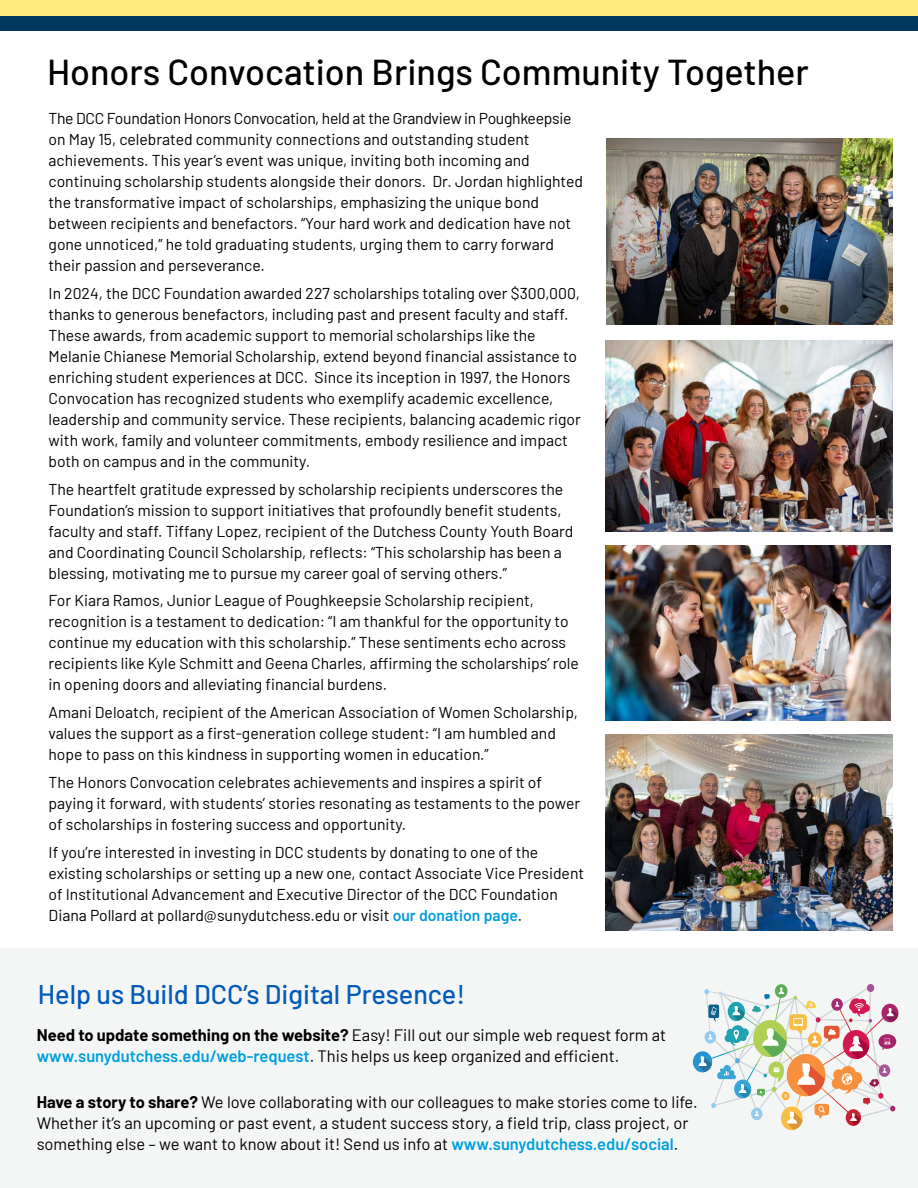
<style>
.page{position:relative;width:918px;height:1188px;background:#fff}
.page>*{position:absolute;margin:0;border:0;box-sizing:border-box;transform-origin:0 0}
.P{font:500 36px "Barlow";color:#000}
.t1{font:500 27px "Barlow";color:#035bb9}
.P-2{font:16.5px/21px "Barlow";color:#000}
.P-3{font:15.75px/21px "Barlow";color:#000}
.s1{font-weight:600;color:#009edc}
.s2{font-weight:700}
</style>
<div class="page">
<div style="left:0;top:8px;width:918px;height:22px;background:#01385e"></div>
<div style="left:0;top:0;width:918px;height:16px;background:#ffea7d"></div>
<img style="left:606px;top:734px;width:286px;height:196px">
<img style="left:606px;top:341px;width:286px;height:190px">
<img style="left:606px;top:546px;width:285px;height:174px">
<img style="left:607px;top:138px;width:285px;height:187px">
<div style="left:0;top:948px;width:918px;height:240px;background:#f4f6f5"></div>
<div style="left:693px;top:1051px;width:19px;height:21px;background:#2793d1;border-radius:50%"></div>
<div style="left:867px;top:984px;width:7px;height:8px;background:#a75199;border-radius:50%"></div>
<svg style="left:775px;top:984px;width:12px;height:14px"></svg>
<svg style="left:699px;top:986px;width:199px;height:144px"></svg>
<p class="P" style="left:47px;top:45px;width:763px">Honors Convocation Brings Community Together</p>
<p class="P-3" style="left:49px;top:107px;width:536px">The DCC Foundation Honors Convocation, held at the Grandview in Poughkeepsie on May 15, celebrated community connections and outstanding student achievements. This year’s event was unique, inviting both incoming and continuing scholarship students alongside their donors. Dr. Jordan highlighted the transformative impact of scholarships, emphasizing the unique bond between recipients and benefactors. “Your hard work and dedication have not gone unnoticed,” he told graduating students, urging them to carry forward their passion and perseverance.</p>
<p class="P-3" style="left:49px;top:282px;width:534px">In 2024, the DCC Foundation awarded 227 scholarships totaling over $300,000, thanks to generous benefactors, including past and present faculty and staff.<br>These awards, from academic support to memorial scholarships like the Melanie Chianese Memorial Scholarship, extend beyond financial assistance to enriching student experiences at DCC. Since its inception in 1997, the Honors Convocation has recognized students who exemplify academic excellence, leadership and community service. These recipients, balancing academic rigor with work, family and volunteer commitments, embody resilience and impact both on campus and in the community.</p>
<p class="P-3" style="left:49px;top:477px;width:526px">The heartfelt gratitude expressed by scholarship recipients underscores the Foundation’s mission to support initiatives that profoundly benefit students, faculty and staff. Tiffany Lopez, recipient of the Dutchess County Youth Board and Coordinating Council Scholarship, reflects: “This scholarship has been a blessing, motivating me to pursue my career goal of serving others.”</p>
<p class="P-3" style="left:49px;top:589px;width:532px">For Kiara Ramos, Junior League of Poughkeepsie Scholarship recipient, recognition is a testament to dedication: “I am thankful for the opportunity to continue my education with this scholarship.” These sentiments echo across recipients like Kyle Schmitt and Geena Charles, affirming the scholarships’ role in opening doors and alleviating financial burdens.</p>
<p class="P-3" style="left:49px;top:701px;width:531px">Amani Deloatch, recipient of the American Association of Women Scholarship, values the support as a first-generation college student: “I am humbled and hope to pass on this kindness in supporting women in education.”</p>
<p class="P-3" style="left:49px;top:771px;width:533px">The Honors Convocation celebrates achievements and inspires a spirit of paying it forward, with students’ stories resonating as testaments to the power of scholarships in fostering success and opportunity.</p>
<p class="P-3" style="left:49px;top:840px;width:537px">If you’re interested in investing in DCC students by donating to one of the existing scholarships or setting up a new one, contact Associate Vice President of Institutional Advancement and Executive Director of the DCC Foundation Diana Pollard at pollard@sunydutchess.edu or visit <span class="s1">our donation page</span>.</p>
<h1 class="t1" style="left:38px;top:974px;width:429px">Help us Build DCC’s Digital Presence!</h1>
<p class="P-2" style="left:37px;top:1023px;width:631px"><span class="s2">Need to update something on the website?</span> Easy! Fill out our simple web request form at <span class="s1">www.sunydutchess.edu/web-request</span>. This helps us keep organized and efficient.</p>
<p class="P-2" style="left:37px;top:1091px;width:662px"><span class="s2">Have a story to share?</span> We love collaborating with our colleagues to make stories come to life.<br>Whether it’s an upcoming or past event, a student success story, a field trip, class project, or something else – we want to know about it! Send us info at <span class="s1">www.sunydutchess.edu/social</span>.</p>
</div>
